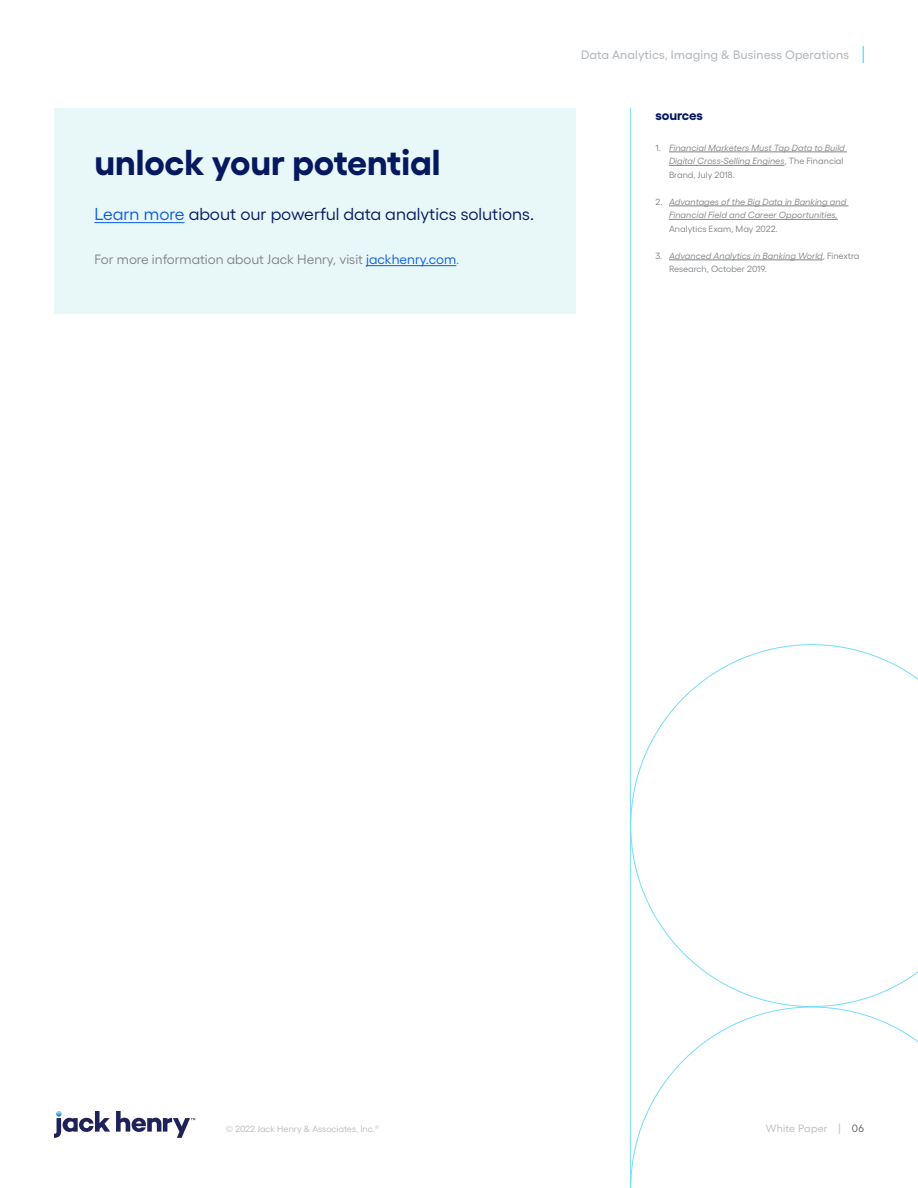
<style>
.page{position:relative;width:918px;height:1188px;background:#fff}
.page>*{position:absolute;margin:0;border:0;box-sizing:border-box;transform-origin:0 0}
.CTA_Heading{font:700 36px "Gellix";letter-spacing:-.005em;color:#06185f}
.CTA_Content{font:17.25px "Gellix";color:#06185f}
.CTA_Boilerplate{font:13.5px "Gellix";color:#818386}
.t1{font:700 13.5px "Gellix";letter-spacing:-.005em;color:#06185f}
.t2{font:500 12.3px "Gellix";letter-spacing:.01em;color:#b6bbc0}
.t3{font:10.5px "Gellix";letter-spacing:.025em;color:#b6bbc0}
.t4{font:italic 9px/13.5px "Gellix";color:#818386}
.t5{font:9px/13.5px "Gellix";letter-spacing:-.01em;color:#818386}
.t6{font:9px "Gellix";color:#b6bbc0}
.s1{color:#085ce5}
.s2{font-style:normal}
.s3{font-style:italic}
.s4{color:#575a5d}
</style>
<div class="page">
<hr style="left:630px;top:108px;width:1px;height:1080px;background:#76dcfd">
<svg style="left:630px;top:644px;width:288px;height:362px"></svg>
<svg style="left:630px;top:1006px;width:288px;height:182px"></svg>
<svg style="left:862px;top:46px;width:2px;height:17px"></svg>
<svg style="left:54px;top:1111px;width:141px;height:27px"></svg>
<hr style="left:669px;top:152px;width:178px;height:1px;background:#818386">
<hr style="left:669px;top:165px;width:115px;height:1px;background:#818386">
<hr style="left:669px;top:206px;width:179px;height:1px;background:#818386">
<hr style="left:669px;top:219px;width:169px;height:1px;background:#818386">
<hr style="left:669px;top:260px;width:154px;height:1px;background:#818386">
<div style="left:54px;top:108px;width:522px;height:205px;background:#e8f7f7"></div>
<hr style="left:94px;top:222px;width:91px;height:1px;background:#085ce5">
<hr style="left:366px;top:265px;width:90px;height:1px;background:#085ce5">
<p class="CTA_Heading" style="left:94px;top:133px;width:347px">unlock your potential</p>
<p class="CTA_Content" style="left:94px;top:201px;width:441px"><span class="s1">Learn more</span> about our powerful data analytics solutions.</p>
<p class="CTA_Boilerplate" style="left:94px;top:249px;width:366px">For more information about Jack Henry, visit <span class="s1">jackhenry.com</span>.</p>
<h3 class="t2" style="left:581px;top:45px;width:269px">Data Analytics, Imaging &amp; Business Operations</h3>
<h3 class="t1" style="left:656px;top:105px;width:49px">sources</h3>
<p class="t4" style="left:669px;top:140px;width:177px;text-indent:-14px"><span class="s2">1.</span> Financial Marketers Must Tap Data to Build<br>Digital Cross-Selling Engines<span class="s2">, The Financial<br>Brand, July 2018.</span></p>
<p class="t4" style="left:669px;top:194px;width:179px;text-indent:-14px"><span class="s2">2.</span> Advantages of the Big Data in Banking and<br>Financial Field and Career Opportunities,<br><span class="s2">Analytics Exam, May 2022.</span></p>
<p class="t5" style="left:669px;top:248px;width:192px;text-indent:-14px">3. <span class="s3">Advanced Analytics in Banking World</span>, Finextra<br>Research, October 2019.</p>
<p class="t6" style="left:226px;top:1122px;width:155px">© 2022 Jack Henry &amp; Associates, Inc.<sup>®</sup></p>
<p class="t3" style="left:766px;top:1120px;width:100px">White Paper | <span class="s4">06</span></p>
</div>
